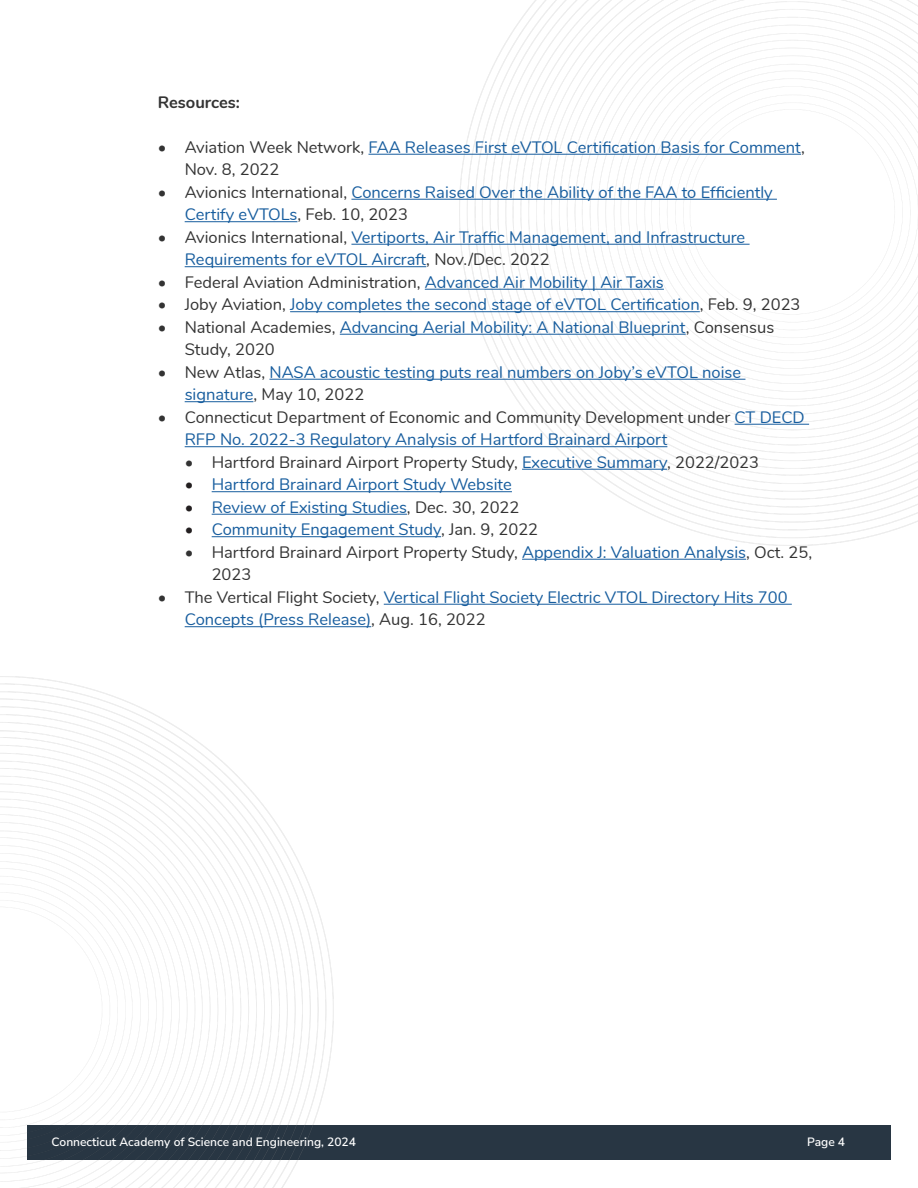
<style>
.page{position:relative;width:918px;height:1188px;background:#fff}
.page>*{position:absolute;margin:0;border:0;box-sizing:border-box;transform-origin:0 0}
.t1{font:16.5px/22.5px "Nunito";color:#175d9e}
.t2{font:16.5px/22.5px "Nunito";color:#333}
.t3{font:700 16.5px "Nunito";color:#333}
.t4{font:200 12px "Nunito Sans 12 pt";color:#fff}
.s1{color:#333}
.s2{color:#175d9e}
.s3{color:#231f20}
</style>
<div class="page">
<div style="left:27px;top:1125px;width:864px;height:35px;background:#283643"></div>
<img style="left:459px;top:0;width:459px;height:546px">
<img style="left:0;top:677px;width:333px;height:511px">
<hr style="left:369px;top:154px;width:432px;height:1px;background:#175d9e">
<hr style="left:351px;top:199px;width:426px;height:1px;background:#175d9e">
<hr style="left:185px;top:221px;width:112px;height:1px;background:#175d9e">
<hr style="left:351px;top:244px;width:399px;height:1px;background:#175d9e">
<hr style="left:185px;top:266px;width:241px;height:1px;background:#175d9e">
<hr style="left:425px;top:289px;width:239px;height:1px;background:#175d9e">
<hr style="left:290px;top:311px;width:410px;height:1px;background:#175d9e">
<hr style="left:340px;top:334px;width:346px;height:1px;background:#175d9e">
<hr style="left:269px;top:379px;width:476px;height:1px;background:#175d9e">
<hr style="left:185px;top:401px;width:68px;height:1px;background:#175d9e">
<hr style="left:735px;top:424px;width:74px;height:1px;background:#175d9e">
<hr style="left:185px;top:446px;width:482px;height:1px;background:#175d9e">
<hr style="left:522px;top:469px;width:145px;height:1px;background:#175d9e">
<hr style="left:212px;top:491px;width:300px;height:1px;background:#175d9e">
<hr style="left:212px;top:514px;width:195px;height:1px;background:#175d9e">
<hr style="left:212px;top:536px;width:229px;height:1px;background:#175d9e">
<hr style="left:522px;top:559px;width:224px;height:1px;background:#175d9e">
<hr style="left:384px;top:604px;width:408px;height:1px;background:#175d9e">
<hr style="left:185px;top:626px;width:186px;height:1px;background:#175d9e">
<p class="t3" style="left:158px;top:90px;width:84px">Resources:</p>
<p class="t1" style="left:185px;top:135px;width:622px;text-indent:-27px"><span class="s1">• Aviation Week Network,</span> FAA Releases First eVTOL Certification Basis for Comment<span class="s1">,<br>Nov. 8, 2022</span></p>
<p class="t1" style="left:185px;top:180px;width:590px;text-indent:-27px"><span class="s1">• Avionics International,</span> Concerns Raised Over the Ability of the FAA to Efficiently<br>Certify eVTOLs<span class="s1">, Feb. 10, 2023</span></p>
<p class="t1" style="left:185px;top:225px;width:562px;text-indent:-27px"><span class="s1">• Avionics International,</span> Vertiports, Air Traffic Management, and Infrastructure<br>Requirements for eVTOL Aircraft<span class="s1">, Nov./Dec. 2022</span></p>
<p class="t2" style="left:158px;top:270px;width:508px">• Federal Aviation Administration, <span class="s2">Advanced Air Mobility | Air Taxis</span></p>
<p class="t1" style="left:158px;top:293px;width:644px"><span class="s1">• Joby Aviation,</span> Joby completes the second stage of eVTOL Certification<span class="s1">, Feb. 9, 2023</span></p>
<p class="t1" style="left:185px;top:315px;width:591px;text-indent:-27px"><span class="s1">• National Academies,</span> Advancing Aerial Mobility: A National Blueprint<span class="s1">, Consensus<br>Study, 2020</span></p>
<p class="t1" style="left:185px;top:360px;width:558px;text-indent:-27px"><span class="s1">• New Atlas,</span> NASA acoustic testing puts real numbers on Joby’s eVTOL noise signature<span class="s1">, May 10, 2022</span></p>
<p class="t1" style="left:185px;top:405px;width:622px;text-indent:-27px"><span class="s1">• Connecticut Department of Economic and Community Development under</span> CT DECD<br>RFP No. 2022-3 Regulatory Analysis of Hartford Brainard Airport</p>
<p class="t2" style="left:185px;top:450px;width:576px">• Hartford Brainard Airport Property Study, <span class="s2">Executive Summary</span>, 2022/2023</p>
<p class="t1" style="left:185px;top:473px;width:329px"><span class="s3">•</span> Hartford Brainard Airport Study Website</p>
<p class="t1" style="left:185px;top:495px;width:336px"><span class="s3">•</span> Review of Existing Studies<span class="s1">, Dec. 30, 2022</span></p>
<p class="t1" style="left:185px;top:518px;width:355px"><span class="s3">•</span> Community Engagement Study<span class="s1">, Jan. 9, 2022</span></p>
<p class="t2" style="left:212px;top:540px;width:602px;text-indent:-27px">• Hartford Brainard Airport Property Study, <span class="s2">Appendix J: Valuation Analysis</span>, Oct. 25,<br>2023</p>
<p class="t1" style="left:185px;top:585px;width:604px;text-indent:-27px"><span class="s1">• The Vertical Flight Society,</span> Vertical Flight Society Electric VTOL Directory Hits 700<br>Concepts (Press Release)<span class="s1">, Aug. 16, 2022</span></p>
<p class="t4" style="left:51px;top:1134px;width:306px">Connecticut Academy of Science and Engineering, 2024</p>
<p class="t4" style="left:807px;top:1134px;width:40px">Page 4</p>
</div>
